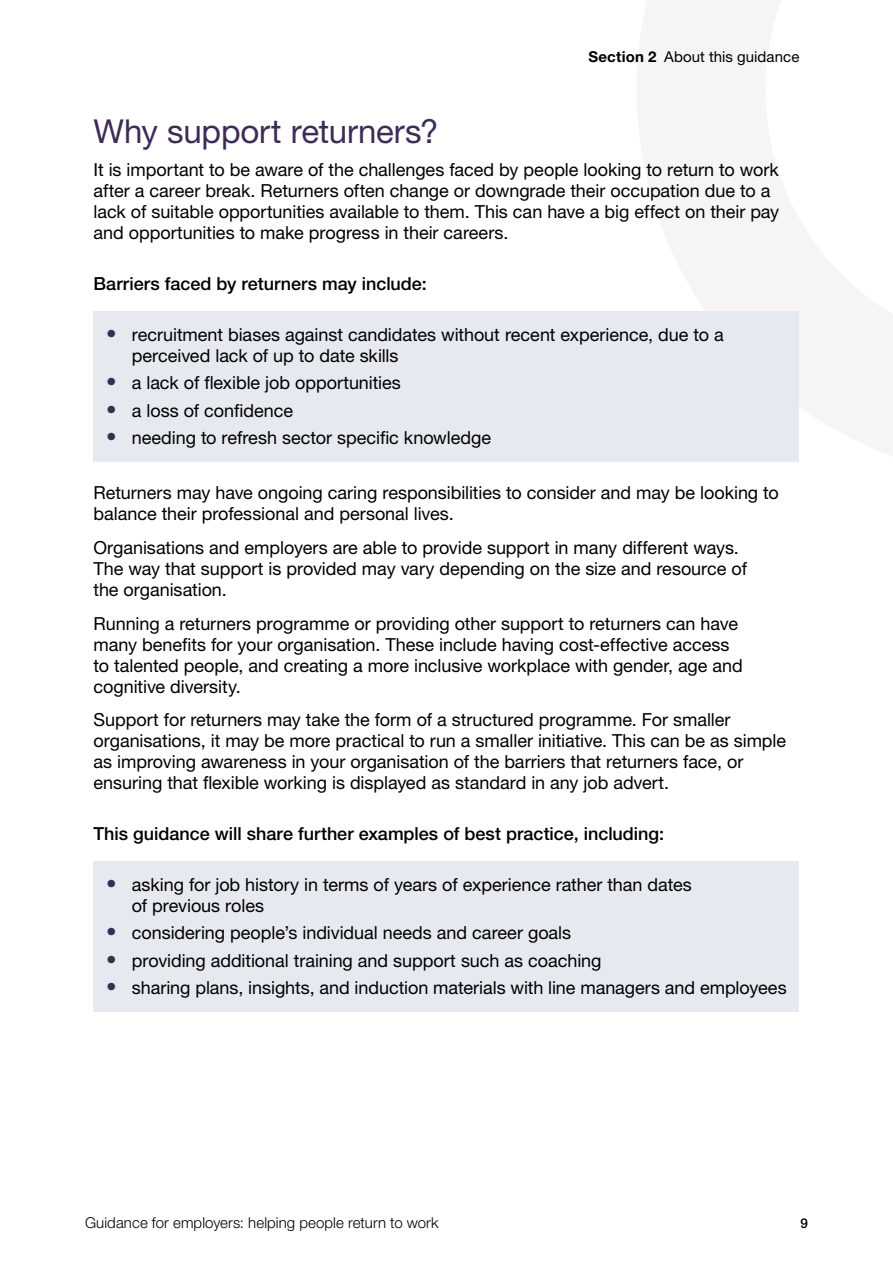
<style>
.page{position:relative;width:893px;height:1263px;background:#fff}
.page>*{position:absolute;margin:0;border:0;box-sizing:border-box;transform-origin:0 0}
.Heading_3{font:33px "Helvetica Neue LT Pro";letter-spacing:-.005em;color:#3e2b56}
.Body_Copy{font:18px/21px "Helvetica Neue LT Pro";letter-spacing:-.005em;color:#000}
.Body_Copy_Bold{font:500 18px "Helvetica Neue LT Pro";color:#000}
.t1{font:300 15px "Helvetica Neue LT Pro";letter-spacing:.005em;color:#000}
.t2{font:15px "Helvetica Neue LT Pro";letter-spacing:.005em;color:#000}
.t3{font:500 13.5px "Helvetica Neue LT Pro";color:#000}
.s1{font-weight:700}
.s2{font-size:21px;color:#3e2b56}
</style>
<div class="page">
<svg style="left:637px;top:0;width:256px;height:456px;fill:#f6f4f7"></svg>
<div style="left:94px;top:311px;width:705px;height:69px;background:#e7e9f0"></div>
<div style="left:94px;top:359px;width:705px;height:48px;background:#e7e9f0"></div>
<div style="left:94px;top:387px;width:705px;height:48px;background:#e7e9f0"></div>
<div style="left:94px;top:414px;width:705px;height:48px;background:#e7e9f0"></div>
<div style="left:94px;top:861px;width:705px;height:69px;background:#e7e9f0"></div>
<div style="left:94px;top:909px;width:705px;height:48px;background:#e7e9f0"></div>
<div style="left:94px;top:937px;width:705px;height:48px;background:#e7e9f0"></div>
<div style="left:94px;top:964px;width:705px;height:48px;background:#e7e9f0"></div>
<p class="t2" style="left:588px;top:47px;width:213px"><span class="s1">Section 2</span> About this guidance</p>
<h3 class="Heading_3" style="left:94px;top:111px;width:347px">Why support returners?</h3>
<p class="Body_Copy" style="left:94px;top:159px;width:687px">It is important to be aware of the challenges faced by people looking to return to work after a career break. Returners often change or downgrade their occupation due to a lack of suitable opportunities available to them. This can have a big effect on their pay and opportunities to make progress in their careers.</p>
<p class="Body_Copy_Bold" style="left:94px;top:273px;width:335px">Barriers faced by returners may include:</p>
<p class="Body_Copy" style="left:132px;top:324px;width:593px;text-indent:-26px"><span class="s2">•</span> recruitment biases against candidates without recent experience, due to a perceived lack of up to date skills</p>
<p class="Body_Copy" style="left:106px;top:372px;width:296px"><span class="s2">•</span> a lack of flexible job opportunities</p>
<p class="Body_Copy" style="left:106px;top:400px;width:188px"><span class="s2">•</span> a loss of confidence</p>
<p class="Body_Copy" style="left:106px;top:427px;width:386px"><span class="s2">•</span> needing to refresh sector specific knowledge</p>
<p class="Body_Copy" style="left:94px;top:482px;width:687px">Returners may have ongoing caring responsibilities to consider and may be looking to balance their professional and personal lives.</p>
<p class="Body_Copy" style="left:94px;top:537px;width:655px">Organisations and employers are able to provide support in many different ways.<br>The way that support is provided may vary depending on the size and resource of the organisation.</p>
<p class="Body_Copy" style="left:94px;top:612px;width:651px">Running a returners programme or providing other support to returners can have many benefits for your organisation. These include having cost-effective access to talented people, and creating a more inclusive workplace with gender, age and cognitive diversity.</p>
<p class="Body_Copy" style="left:94px;top:709px;width:694px">Support for returners may take the form of a structured programme. For smaller organisations, it may be more practical to run a smaller initiative. This can be as simple as improving awareness in your organisation of the barriers that returners face, or ensuring that flexible working is displayed as standard in any job advert.</p>
<p class="Body_Copy_Bold" style="left:94px;top:823px;width:572px">This guidance will share further examples of best practice, including:</p>
<p class="Body_Copy" style="left:132px;top:874px;width:561px;text-indent:-26px"><span class="s2">•</span> asking for job history in terms of years of experience rather than dates of previous roles</p>
<p class="Body_Copy" style="left:106px;top:922px;width:466px"><span class="s2">•</span> considering people’s individual needs and career goals</p>
<p class="Body_Copy" style="left:106px;top:949px;width:497px"><span class="s2">•</span> providing additional training and support such as coaching</p>
<p class="Body_Copy" style="left:106px;top:977px;width:682px"><span class="s2">•</span> sharing plans, insights, and induction materials with line managers and employees</p>
<p class="t1" style="left:85px;top:1213px;width:355px">Guidance for employers: helping people return to work</p>
<p class="t3" style="left:800px;top:1215px;width:9px">9</p>
</div>
